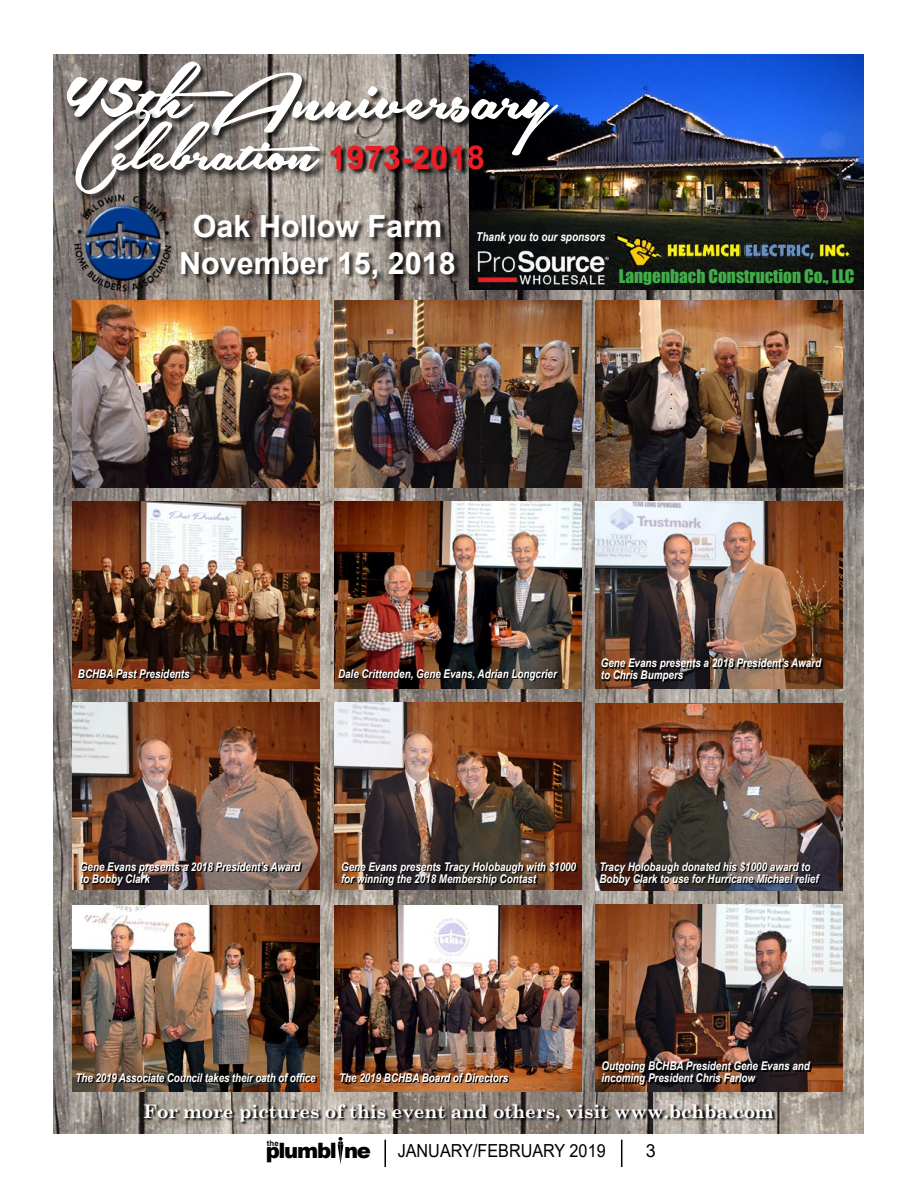
<style>
.page{position:relative;width:918px;height:1188px;background:#fff}
.page>*{position:absolute;margin:0;border:0;box-sizing:border-box;transform-origin:0 0}
.t1{font:700 32.85px "Arial";color:#ed1d24}
.t2{font:700 30.45px/36.8px "Arial";color:#fff;text-align:center}
.t3{font:900 21.15px "Arial";letter-spacing:-.06em;color:#000}
.t4{font:700 18.75px "Century Schoolbook";color:#fff}
.t5{font:18px "Arial";color:#000;scale:.9 1}
.t6{font:18px "Arial";color:#000}
.t7{font:17.25px "Impact";color:#41ad49}
.t8{font:italic 700 12.15px "Arial Narrow";color:#fff}
.t9{font:italic 700 12px/12px "Arial Narrow";color:#fff}
.t10{font:700 7.8px "Arial";color:#000}
</style>
<div class="page">
<svg style="left:338px;top:1137px;width:5px;height:27px"></svg>
<hr style="left:384px;top:1140px;width:2px;height:27px;background:#000">
<svg style="left:621px;top:1140px;width:1px;height:27px"></svg>
<img style="left:53px;top:54px;width:810px;height:1080px">
<img style="left:596px;top:300px;width:247px;height:187px">
<img style="left:334px;top:300px;width:247px;height:187px">
<img style="left:73px;top:300px;width:247px;height:187px">
<img style="left:334px;top:703px;width:247px;height:187px">
<img style="left:73px;top:703px;width:247px;height:187px">
<img style="left:596px;top:703px;width:247px;height:187px">
<img style="left:334px;top:905px;width:247px;height:187px">
<img style="left:73px;top:905px;width:247px;height:187px">
<img style="left:596px;top:905px;width:247px;height:186px">
<img style="left:596px;top:502px;width:247px;height:186px">
<img style="left:334px;top:502px;width:247px;height:186px">
<img style="left:73px;top:502px;width:247px;height:186px">
<img style="left:470px;top:54px;width:393px;height:236px">
<img style="left:73px;top:193px;width:100px;height:100px">
<div style="left:67px;top:61px;width:498px;height:101px;background:#000;opacity:.75"></div>
<svg style="left:67px;top:62px;width:491px;height:93px"></svg>
<div style="left:76px;top:109px;width:253px;height:95px;background:#000;opacity:.75"></div>
<svg style="left:75px;top:109px;width:245px;height:85px"></svg>
<div style="left:331px;top:145px;width:159px;height:30px;background:#000;opacity:.96"></div>
<div style="left:194px;top:215px;width:253px;height:28px;background:#000;opacity:.75"></div>
<div style="left:182px;top:252px;width:280px;height:33px;background:#000;opacity:.75"></div>
<svg style="left:603px;top:660px;width:220px;height:23px;background:#4d372a"></svg>
<svg style="left:339px;top:670px;width:220px;height:11px;background:#2f1d17"></svg>
<svg style="left:79px;top:670px;width:112px;height:9px"></svg>
<img style="left:82px;top:863px;width:220px;height:24px">
<svg style="left:77px;top:1074px;width:240px;height:9px;background:#2c241c"></svg>
<svg style="left:341px;top:1074px;width:169px;height:9px;background:#5e3418"></svg>
<svg style="left:603px;top:1063px;width:209px;height:23px;background:#291a15"></svg>
<svg style="left:342px;top:863px;width:236px;height:24px;background:#37261e"></svg>
<svg style="left:600px;top:863px;width:222px;height:24px;background:#332b2a"></svg>
<img style="left:613px;top:231px;width:238px;height:35px">
<img style="left:476px;top:250px;width:132px;height:34px">
<svg style="left:144px;top:1105px;width:633px;height:20px;background:#7d766f"></svg>
<h1 class="t1" style="left:328px;top:134px;width:158px">1973-2018</h1>
<h2 class="t2" style="left:179px;top:208px;width:278px">Oak Hollow Farm<br>November 15, 2018</h2>
<p class="t8" style="left:476px;top:228px;width:131px">Thank you to our sponsors</p>
<h3 class="t7" style="left:619px;top:262px;width:237px">Langenbach Construction Co., LLC</h3>
<p class="t9" style="left:601px;top:656px;width:222px">Gene Evans presents a 2018 President’s Award</p>
<p class="t9" style="left:78px;top:667px;width:113px">BCHBA Past Presidents</p>
<p class="t9" style="left:338px;top:667px;width:220px">Dale Crittenden, Gene Evans, Adrian Longcrier</p>
<p class="t9" style="left:601px;top:668px;width:84px">to Chris Bumpers</p>
<p class="t9" style="left:80px;top:860px;width:222px">Gene Evans presents a 2018 President’s Award to Bobby Clark</p>
<p class="t9" style="left:341px;top:860px;width:237px">Gene Evans presents Tracy Holobaugh with $1000 for winning the 2018 Membership Contast</p>
<p class="t9" style="left:599px;top:860px;width:221px">Tracy Holobaugh donated his $1000 award to<br>Bobby Clark to use for Hurricane Michael relief</p>
<p class="t9" style="left:76px;top:1071px;width:242px">The 2019 Associate Council takes their oath of office</p>
<p class="t9" style="left:339px;top:1071px;width:171px">The 2019 BCHBA Board of Directors</p>
<p class="t9" style="left:602px;top:1060px;width:210px">Outgoing BCHBA President Gene Evans and incoming President Chris Farlow</p>
<h3 class="t4" style="left:144px;top:1096px;width:631px">For more pictures of this event and others, visit www.bchba.com</h3>
<p class="t10" style="left:267px;top:1138px;width:13px">the</p>
<h3 class="t3" style="left:266px;top:1136px;width:107px">plumbl ne</h3>
<h3 class="t5" style="left:398px;top:1139px;width:233px">JANUARY/FEBRUARY 2019</h3>
<h3 class="t6" style="left:646px;top:1139px;width:12px">3</h3>
</div>
